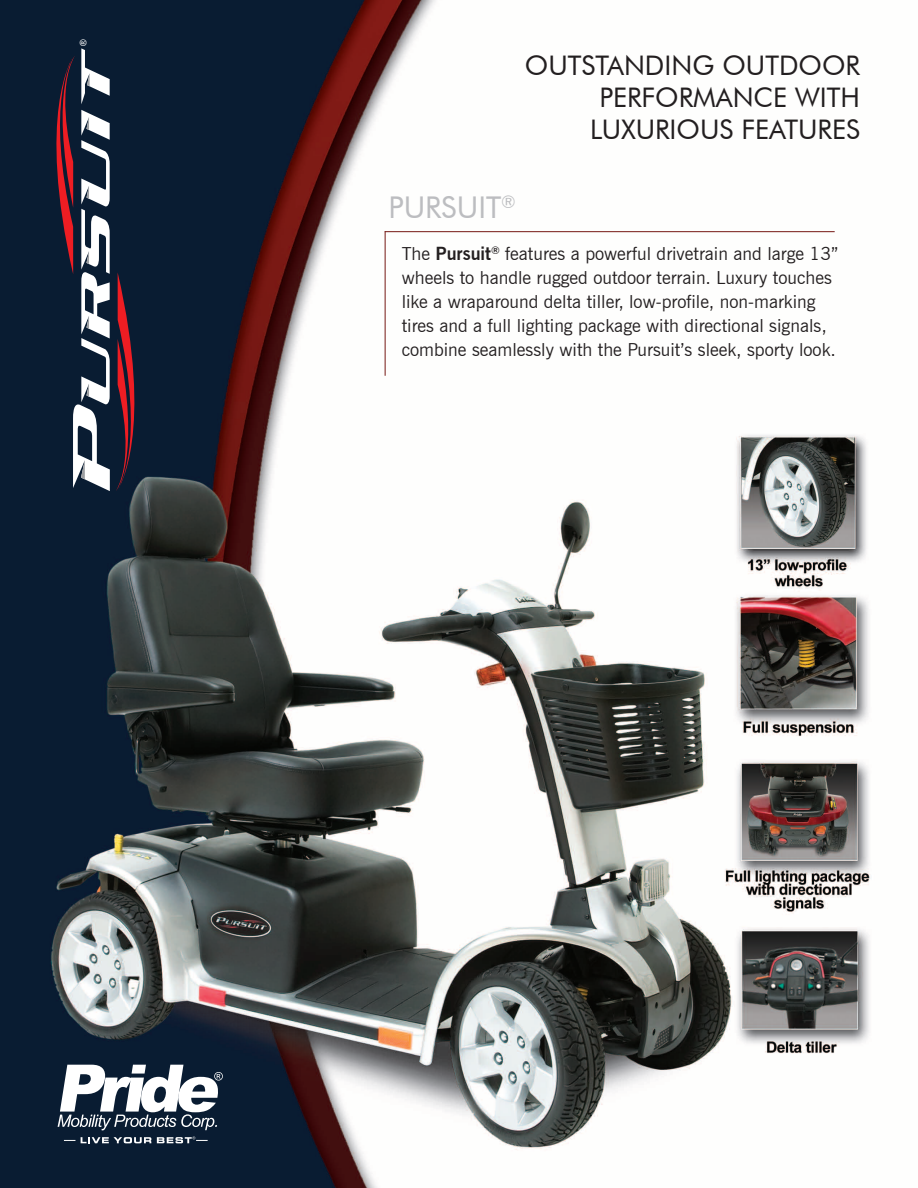
<style>
.page{position:relative;width:918px;height:1188px;background:#fff}
.page>*{position:absolute;margin:0;border:0;box-sizing:border-box;transform-origin:0 0}
.t1{font:30px "Futura BT";color:#bcbdc0}
.t2{font:27px "Futura BT";color:#231f20}
.t3{font:18px/24px "News Gothic BT";color:#231f20}
.t4{font:9px "Arial";color:#fff}
.s1{font-weight:700}
</style>
<div class="page">
<img style="left:0;top:0;width:871px;height:1188px">
<svg style="left:58px;top:1065px;width:165px;height:65px"></svg>
<svg style="left:81px;top:1137px;width:70px;height:6px"></svg>
<svg style="left:157px;top:1136px;width:38px;height:7px"></svg>
<hr style="left:385px;top:231px;width:450px;height:1px;background:#751813">
<hr style="left:385px;top:231px;width:1px;height:145px;background:#751813">
<svg style="left:116px;top:272px;width:18px;height:219px;background:#5d1c2c"></svg>
<svg style="left:56px;top:48px;width:54px;height:443px"></svg>
<p class="t4" style="left:77px;top:46px;width:8px;rotate:-90deg">®</p>
<p class="t2" style="left:525px;top:49px;width:337px">OUTSTANDING OUTDOOR</p>
<p class="t2" style="left:599px;top:81px;width:262px">PERFORMANCE WITH</p>
<p class="t2" style="left:590px;top:113px;width:271px">LUXURIOUS FEATURES</p>
<p class="t1" style="left:388px;top:189px;width:129px">PURSUIT<sup>®</sup></p>
<p class="t3" style="left:402px;top:242px;width:438px">The <span class="s1">Pursuit</span><sup>®</sup> features a powerful drivetrain and large 13” wheels to handle rugged outdoor terrain. Luxury touches like a wraparound delta tiller, low-profile, non-marking tires and a full lighting package with directional signals,</p>
<p class="t3" style="left:402px;top:338px;width:436px">combine seamlessly with the Pursuit’s sleek, sporty look.</p>
</div>
